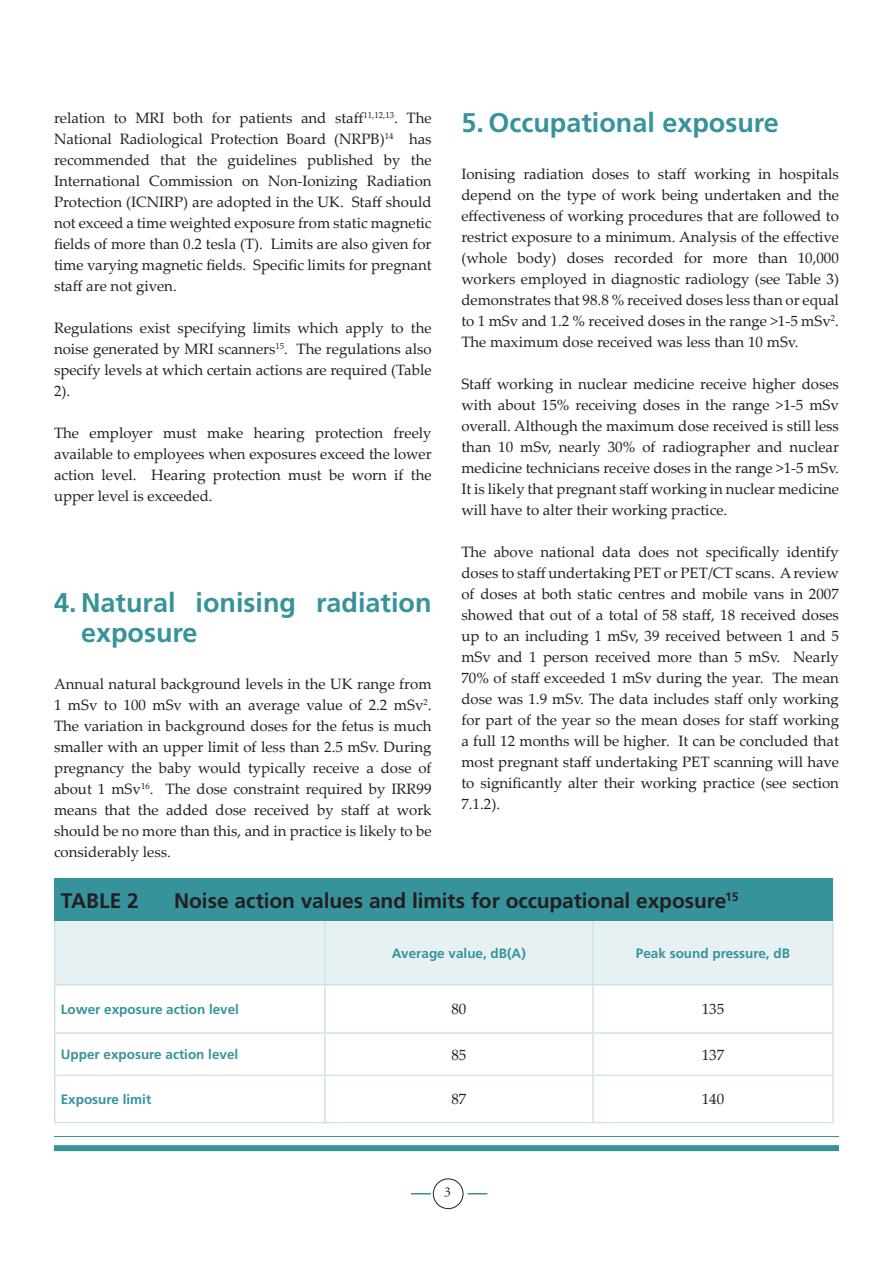
<style>
.page{position:relative;width:893px;height:1263px;background:#fff}
.page>*{position:absolute;margin:0;border:0;box-sizing:border-box;transform-origin:0 0}
.t1{font:700 27px/30px "Frutiger LT";color:#37939b}
.t2{font:700 21px "Frutiger LT";letter-spacing:-.005em;color:#231f20}
.t3{font:15px/21px "Palatino Linotype";color:#231f20;text-align:justify}
.t4{font:700 13.5px "Frutiger LT";color:#37939b}
</style>
<div class="page">
<svg style="left:411px;top:1193px;width:19px;height:1px"></svg>
<svg style="left:468px;top:1193px;width:19px;height:1px"></svg>
<div style="left:433px;top:1178px;width:30px;height:31px;border:1px solid #231f20;border-radius:50%"></div>
<div style="left:54px;top:1145px;width:785px;height:6px;background:#37939b"></div>
<hr style="left:54px;top:1136px;width:785px;height:1px;background:#37939b">
<div style="left:55px;top:878px;width:778px;height:43px;background:#37939b"></div>
<div style="left:56px;top:921px;width:776px;height:63px;background:#e7f1f2"></div>
<hr style="left:54px;top:921px;width:2px;height:63px;background:#cfe3e6">
<hr style="left:324px;top:921px;width:2px;height:63px;background:#cfe3e6">
<hr style="left:592px;top:921px;width:2px;height:63px;background:#cfe3e6">
<hr style="left:832px;top:921px;width:2px;height:63px;background:#cfe3e6">
<hr style="left:54px;top:984px;width:271px;height:2px;background:#cfe3e6">
<hr style="left:54px;top:986px;width:2px;height:46px;background:#cfe3e6">
<hr style="left:325px;top:984px;width:268px;height:2px;background:#cfe3e6">
<hr style="left:324px;top:986px;width:2px;height:46px;background:#cfe3e6">
<hr style="left:593px;top:984px;width:241px;height:2px;background:#cfe3e6">
<hr style="left:592px;top:986px;width:2px;height:46px;background:#cfe3e6">
<hr style="left:832px;top:986px;width:2px;height:46px;background:#cfe3e6">
<hr style="left:54px;top:1032px;width:271px;height:2px;background:#cfe3e6">
<hr style="left:54px;top:1034px;width:2px;height:40px;background:#cfe3e6">
<hr style="left:325px;top:1032px;width:268px;height:2px;background:#cfe3e6">
<hr style="left:324px;top:1034px;width:2px;height:40px;background:#cfe3e6">
<hr style="left:593px;top:1032px;width:241px;height:2px;background:#cfe3e6">
<hr style="left:592px;top:1034px;width:2px;height:40px;background:#cfe3e6">
<hr style="left:832px;top:1034px;width:2px;height:40px;background:#cfe3e6">
<hr style="left:54px;top:1074px;width:271px;height:2px;background:#cfe3e6">
<hr style="left:54px;top:1076px;width:2px;height:46px;background:#cfe3e6">
<hr style="left:325px;top:1074px;width:268px;height:2px;background:#cfe3e6">
<hr style="left:324px;top:1076px;width:2px;height:46px;background:#cfe3e6">
<hr style="left:593px;top:1074px;width:241px;height:2px;background:#cfe3e6">
<hr style="left:592px;top:1076px;width:2px;height:46px;background:#cfe3e6">
<hr style="left:832px;top:1076px;width:2px;height:46px;background:#cfe3e6">
<hr style="left:54px;top:1122px;width:271px;height:1px;background:#cfe3e6">
<hr style="left:325px;top:1122px;width:268px;height:1px;background:#cfe3e6">
<hr style="left:593px;top:1122px;width:241px;height:1px;background:#cfe3e6">
<p class="t3" style="left:54px;top:107px;width:379px">relation to MRI both for patients and staff<sup>11,12,13</sup>. The National Radiological Protection Board (NRPB)<sup>14</sup> has recommended that the guidelines published by the International Commission on Non-Ionizing Radiation Protection (ICNIRP) are adopted in the UK. Staff should not exceed a time weighted exposure from static magnetic fields of more than 0.2 tesla (T). Limits are also given for time varying magnetic fields. Specific limits for pregnant staff are not given.</p>
<p class="t3" style="left:54px;top:317px;width:379px">Regulations exist specifying limits which apply to the noise generated by MRI scanners<sup>15</sup>. The regulations also specify levels at which certain actions are required (Table 2).</p>
<p class="t3" style="left:54px;top:422px;width:379px">The employer must make hearing protection freely available to employees when exposures exceed the lower action level. Hearing protection must be worn if the upper level is exceeded.</p>
<h1 class="t1" style="left:81px;top:588px;width:352px;text-indent:-27px">4. Natural ionising radiation exposure</h1>
<p class="t3" style="left:54px;top:672px;width:379px">Annual natural background levels in the UK range from 1 mSv to 100 mSv with an average value of 2.2 mSv<sup>2</sup>.<br>The variation in background doses for the fetus is much smaller with an upper limit of less than 2.5 mSv. During pregnancy the baby would typically receive a dose of about 1 mSv<sup>16</sup>. The dose constraint required by IRR99 means that the added dose received by staff at work should be no more than this, and in practice is likely to be considerably less.</p>
<h1 class="t1" style="left:461px;top:108px;width:319px">5. Occupational exposure</h1>
<p class="t3" style="left:461px;top:163px;width:379px">Ionising radiation doses to staff working in hospitals depend on the type of work being undertaken and the effectiveness of working procedures that are followed to restrict exposure to a minimum. Analysis of the effective (whole body) doses recorded for more than 10,000 workers employed in diagnostic radiology (see Table 3) demonstrates that 98.8 % received doses less than or equal to 1 mSv and 1.2 % received doses in the range &gt;1-5 mSv<sup>2</sup>.<br>The maximum dose received was less than 10 mSv.</p>
<p class="t3" style="left:461px;top:373px;width:379px">Staff working in nuclear medicine receive higher doses with about 15% receiving doses in the range &gt;1-5 mSv overall. Although the maximum dose received is still less than 10 mSv, nearly 30% of radiographer and nuclear medicine technicians receive doses in the range &gt;1-5 mSv.<br>It is likely that pregnant staff working in nuclear medicine will have to alter their working practice.</p>
<p class="t3" style="left:461px;top:541px;width:379px">The above national data does not specifically identify doses to staff undertaking PET or PET/CT scans. A review of doses at both static centres and mobile vans in 2007 showed that out of a total of 58 staff, 18 received doses up to an including 1 mSv, 39 received between 1 and 5 mSv and 1 person received more than 5 mSv. Nearly 70% of staff exceeded 1 mSv during the year. The mean dose was 1.9 mSv. The data includes staff only working for part of the year so the mean doses for staff working a full 12 months will be higher. It can be concluded that most pregnant staff undertaking PET scanning will have to significantly alter their working practice (see section 7.1.2).</p>
<h2 class="t2" style="left:61px;top:888px;width:80px">TABLE 2</h2>
<h2 class="t2" style="left:174px;top:888px;width:566px">Noise action values and limits for occupational exposure<sup>15</sup></h2>
<p class="t4" style="left:392px;top:945px;width:135px">Average value, dB(A)</p>
<p class="t4" style="left:636px;top:945px;width:156px">Peak sound pressure, dB</p>
<p class="t4" style="left:61px;top:1001px;width:180px">Lower exposure action level</p>
<p class="t3" style="left:451px;top:998px;width:16px">80</p>
<p class="t3" style="left:702px;top:998px;width:24px">135</p>
<p class="t4" style="left:61px;top:1046px;width:179px">Upper exposure action level</p>
<p class="t3" style="left:451px;top:1043px;width:16px">85</p>
<p class="t3" style="left:702px;top:1043px;width:24px">137</p>
<p class="t4" style="left:61px;top:1091px;width:92px">Exposure limit</p>
<p class="t3" style="left:451px;top:1088px;width:16px">87</p>
<p class="t3" style="left:702px;top:1088px;width:24px">140</p>
</div>
